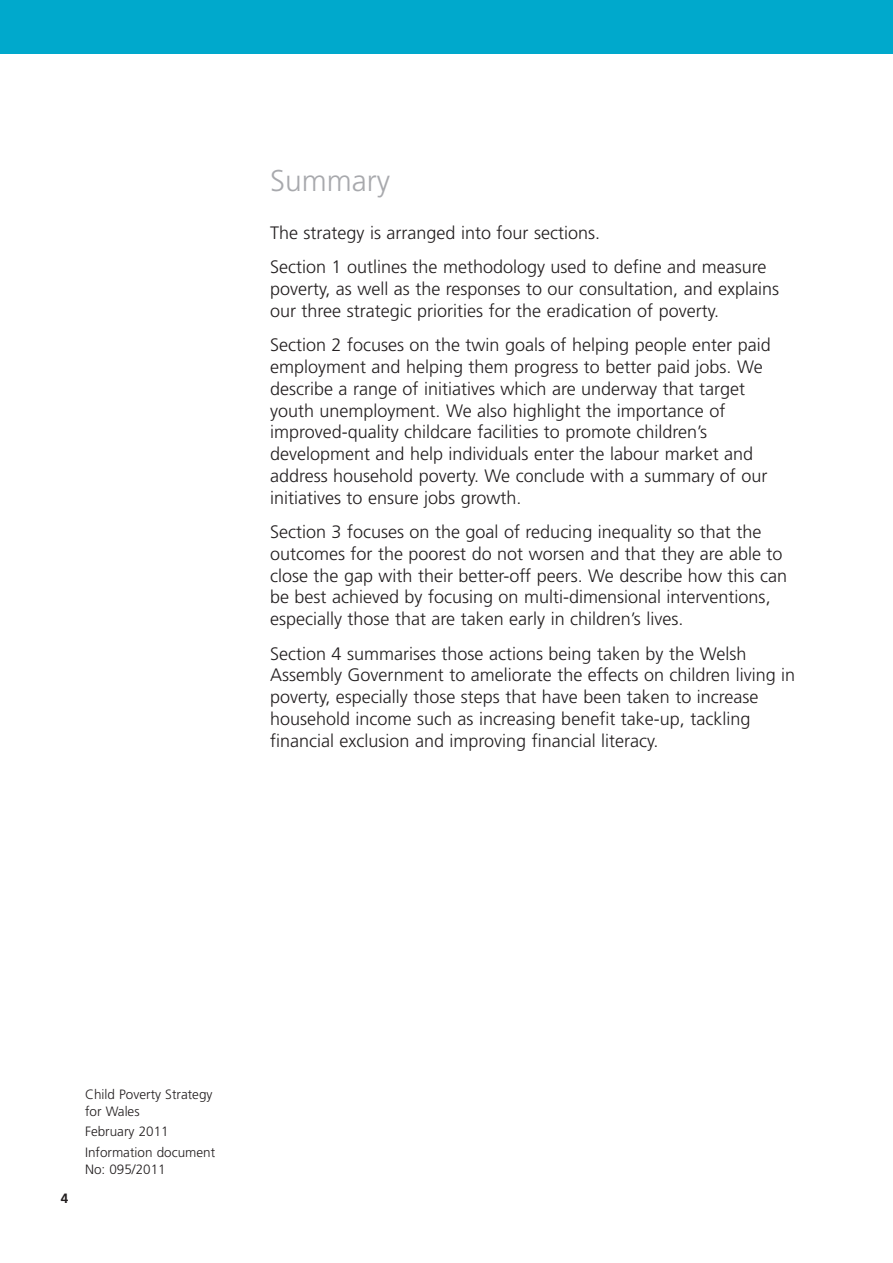
<style>
.page{position:relative;width:893px;height:1263px;background:#fff}
.page>*{position:absolute;margin:0;border:0;box-sizing:border-box;transform-origin:0 0}
.t1{font:300 30px "Frutiger LT";color:#a8a9ad}
.t2{font:300 18px/21.8px "Frutiger LT";color:#231f20}
.t3{font:300 13.5px/16.5px "Frutiger LT";color:#231f20}
.t4{font:700 13.5px "Frutiger LT";color:#231f20}
</style>
<div class="page">
<div style="left:0;top:0;width:893px;height:53px;background:#00a9cc"></div>
<h1 class="t1" style="left:270px;top:164px;width:121px">Summary</h1>
<p class="t2" style="left:270px;top:216px;width:498px;line-height:34.5px">The strategy is arranged into four sections.<br>Section 1 outlines the methodology used to define and measure</p>
<p class="t2" style="left:270px;top:278px;width:511px">poverty, as well as the responses to our consultation, and explains our three strategic priorities for the eradication of poverty.</p>
<p class="t2" style="left:270px;top:335px;width:502px">Section 2 focuses on the twin goals of helping people enter paid employment and helping them progress to better paid jobs. We describe a range of initiatives which are underway that target youth unemployment. We also highlight the importance of improved-quality childcare facilities to promote children’s development and help individuals enter the labour market and address household poverty. We conclude with a summary of our initiatives to ensure jobs growth.</p>
<p class="t2" style="left:270px;top:521px;width:518px">Section 3 focuses on the goal of reducing inequality so that the outcomes for the poorest do not worsen and that they are able to close the gap with their better-off peers. We describe how this can be best achieved by focusing on multi-dimensional interventions, especially those that are taken early in children’s lives.</p>
<p class="t2" style="left:270px;top:643px;width:527px">Section 4 summarises those actions being taken by the Welsh Assembly Government to ameliorate the effects on children living in poverty, especially those steps that have been taken to increase household income such as increasing benefit take-up, tackling financial exclusion and improving financial literacy.</p>
<p class="t4" style="left:61px;top:1190px;width:9px">4</p>
<p class="t3" style="left:85px;top:1086px;width:129px">Child Poverty Strategy for Wales</p>
<p class="t3" style="left:85px;top:1121px;width:132px;line-height:20.7px">February 2011<br>Information document</p>
<p class="t3" style="left:85px;top:1161px;width:82px">No: 095/2011</p>
</div>
